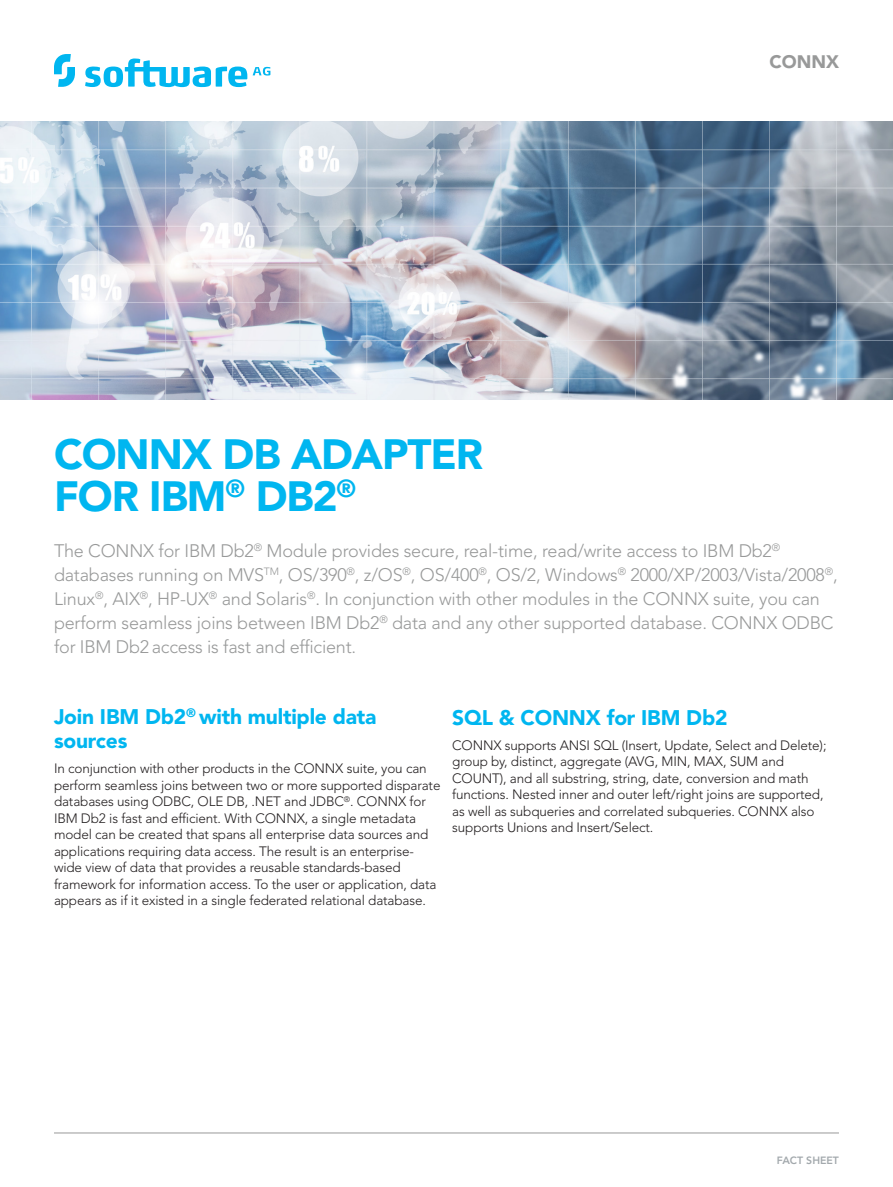
<style>
.page{position:relative;width:893px;height:1187px;background:#fff}
.page>*{position:absolute;margin:0;border:0;box-sizing:border-box;transform-origin:0 0}
.Blue_Headline_1_-_Bo{font:900 42px/42px "Avenir LT Std";letter-spacing:-.025em;color:#00b6f0}
.Subhead-blue-14_16{font:900 21px/24px "Avenir LT Std";letter-spacing:-.01em;color:#00b6f0}
.Intro_Copy_-_Light_1{font:300 18px/24px "Avenir LT Std";letter-spacing:-.01em;color:#989999}
.Blue_Headline_1_-_Bo-2{font:900 18px "Avenir LT Std";color:#989999}
.Bodycopy-9_11{font:300 13.5px/16.5px "Avenir LT Std";letter-spacing:-.01em;color:#231f20}
.t1{font:800 10.5px "Avenir LT Std";color:#a3a9ad}
</style>
<div class="page">
<svg style="left:54px;top:54px;width:216px;height:33px"></svg>
<hr style="left:54px;top:1132px;width:785px;height:1px;background:#989999">
<img style="left:0;top:122px;width:893px;height:277px">
<p class="Blue_Headline_1_-_Bo" style="left:54px;top:433px;width:431px">CONNX DB ADAPTER<br>FOR IBM<sup>®</sup> DB2<sup>®</sup></p>
<p class="Blue_Headline_1_-_Bo-2" style="left:769px;top:50px;width:71px">CONNX</p>
<p class="Intro_Copy_-_Light_1" style="left:54px;top:538px;width:785px">The CONNX for IBM Db2<sup>®</sup> Module provides secure, real-time, read/write access to IBM Db2<sup>® </sup>databases running on MVS<sup>TM</sup>, OS/390<sup>®</sup>, z/OS<sup>®</sup>, OS/400<sup>®</sup>, OS/2, Windows<sup>®</sup> 2000/XP/2003/Vista/2008<sup>®</sup>, Linux<sup>®</sup>, AIX<sup>®</sup>, HP-UX<sup>®</sup> and Solaris<sup>®</sup>. In conjunction with other modules in the CONNX suite, you can perform seamless joins between IBM Db2<sup>®</sup> data and any other supported database. CONNX ODBC for IBM Db2 access is fast and efficient.</p>
<p class="Subhead-blue-14_16" style="left:54px;top:704px;width:324px">Join IBM Db2<sup>®</sup> with multiple data sources</p>
<p class="Bodycopy-9_11" style="left:54px;top:760px;width:388px">In conjunction with other products in the CONNX suite, you can perform seamless joins between two or more supported disparate databases using ODBC, OLE DB, .NET and JDBC<sup>®</sup>. CONNX for IBM Db2 is fast and efficient. With CONNX, a single metadata model can be created that spans all enterprise data sources and applications requiring data access. The result is an enterprise&shy;wide view of data that provides a reusable standards-based framework for information access. To the user or application, data appears as if it existed in a single federated relational database.</p>
<p class="Subhead-blue-14_16" style="left:452px;top:705px;width:277px">SQL &amp; CONNX for IBM Db2</p>
<p class="Bodycopy-9_11" style="left:452px;top:736px;width:376px">CONNX supports ANSI SQL (Insert, Update, Select and Delete); group by, distinct, aggregate (AVG, MIN, MAX, SUM and COUNT), and all substring, string, date, conversion and math functions. Nested inner and outer left/right joins are supported, as well as subqueries and correlated subqueries. CONNX also supports Unions and Insert/Select.</p>
<p class="t1" style="left:777px;top:1153px;width:64px">FACT SHEET</p>
</div>
